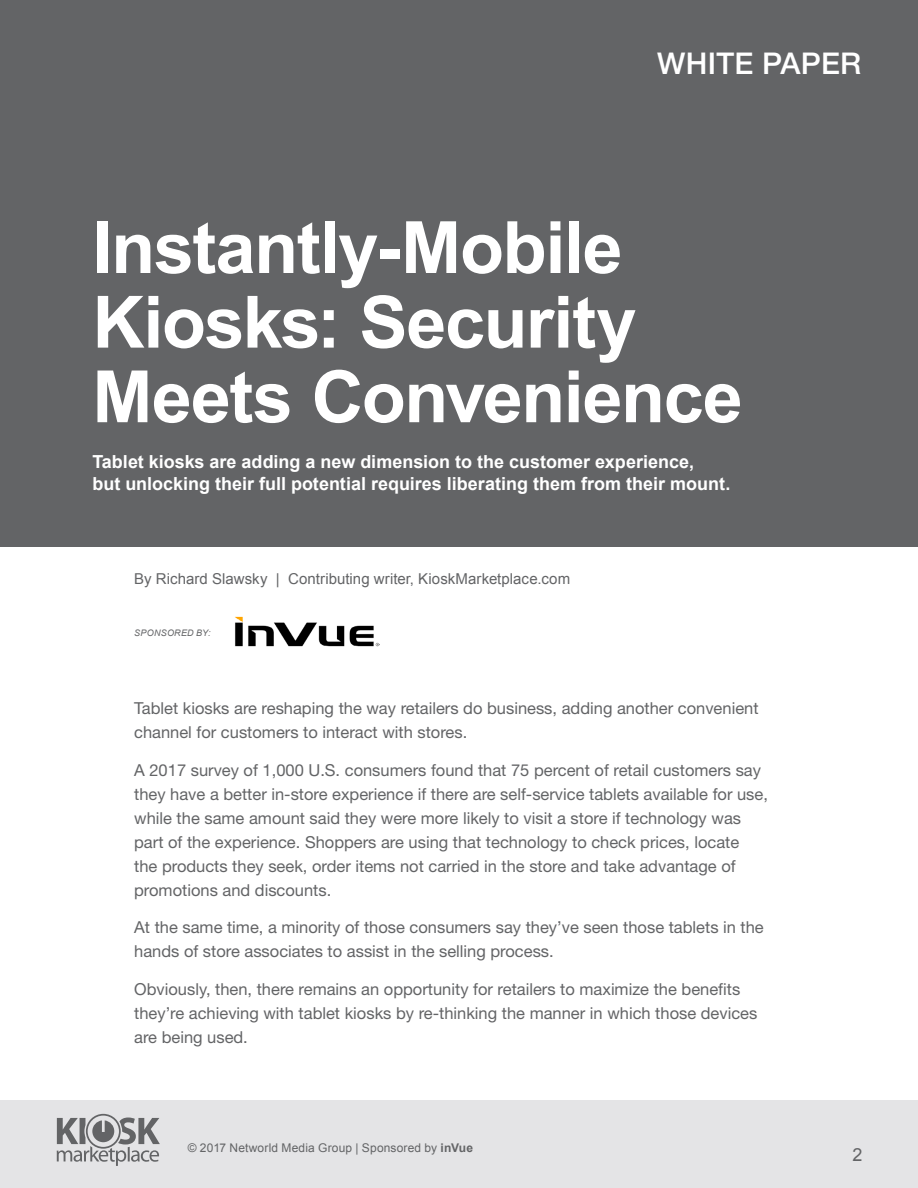
<style>
.page{position:relative;width:918px;height:1188px;background:#fff}
.page>*{position:absolute;margin:0;border:0;box-sizing:border-box;transform-origin:0 0}
.t1{font:700 72.15px/74.6px "Arial";letter-spacing:-.02em;color:#fff}
.t2{font:500 30px "Helvetica Neue LT Std";letter-spacing:.01em;color:#fff}
.t3{font:700 18px/21.6px "Arial";color:#fff}
.t4{font:18px "Arial";color:#636466}
.t5{font:16.5px/24px "Helvetica Neue LT Std";color:#636466}
.t6{font:15px "Arial";letter-spacing:.005em;color:#636466}
.t7{font:12px "Arial";letter-spacing:.015em;color:#636466}
.t8{font:italic 9px "Arial";letter-spacing:.03em;color:#636466}
.s1{font-weight:700}
</style>
<div class="page">
<div style="left:0;top:1099px;width:918px;height:89px;background:#e4e4e6"></div>
<svg style="left:57px;top:1114px;width:103px;height:52px"></svg>
<div style="left:0;top:0;width:918px;height:546px;background:#636466"></div>
<img style="left:235px;top:616px;width:144px;height:31px">
<h2 class="t2" style="left:657px;top:45px;width:206px">WHITE PAPER</h2>
<h1 class="t1" style="left:92px;top:213px;width:652px">Instantly-Mobile<br>Kiosks: Security<br>Meets Convenience</h1>
<p class="t3" style="left:92px;top:452px;width:639px">Tablet kiosks are adding a new dimension to the customer experience,<br>but unlocking their full potential requires liberating them from their mount.</p>
<p class="t6" style="left:134px;top:569px;width:438px">By Richard Slawsky | Contributing writer, KioskMarketplace.com</p>
<p class="t8" style="left:134px;top:627px;width:78px">SPONSORED BY:</p>
<p class="t5" style="left:134px;top:696px;width:626px">Tablet kiosks are reshaping the way retailers do business, adding another convenient channel for customers to interact with stores.</p>
<p class="t5" style="left:134px;top:758px;width:635px">A 2017 survey of 1,000 U.S. consumers found that 75 percent of retail customers say they have a better in-store experience if there are self-service tablets available for use, while the same amount said they were more likely to visit a store if technology was part of the experience. Shoppers are using that technology to check prices, locate<br>the products they seek, order items not carried in the store and take advantage of promotions and discounts.</p>
<p class="t5" style="left:134px;top:915px;width:631px">At the same time, a minority of those consumers say they’ve seen those tablets in the hands of store associates to assist in the selling process.</p>
<p class="t5" style="left:134px;top:977px;width:625px">Obviously, then, there remains an opportunity for retailers to maximize the benefits they’re achieving with tablet kiosks by re-thinking the manner in which those devices are being used.</p>
<p class="t7" style="left:188px;top:1140px;width:287px">© 2017 Networld Media Group | Sponsored by <span class="s1">inVue</span></p>
<p class="t4" style="left:852px;top:1143px;width:12px">2</p>
</div>
